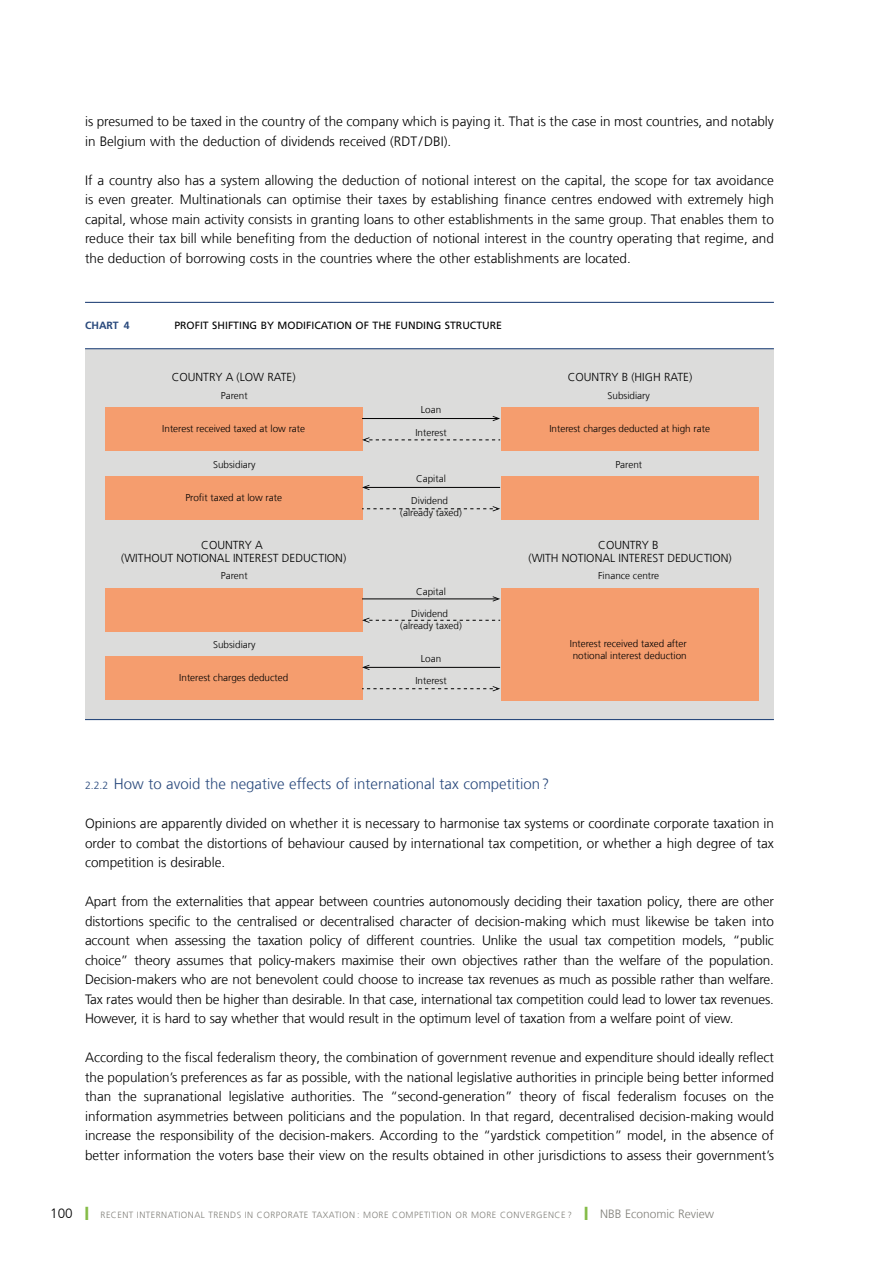
<style>
.page{position:relative;width:893px;height:1263px;background:#fff}
.page>*{position:absolute;margin:0;border:0;box-sizing:border-box;transform-origin:0 0}
.t1{font:300 15px "Frutiger LT Com";color:#29497c}
.t2{font:300 13.5px/19.5px "Frutiger LT Com";color:#000;text-align:justify}
.t3{font:300 12px "Frutiger LT Com";color:#81807a}
.t4{font:300 11.55px/13.2px "Frutiger LT Com";color:#000;text-align:center}
.t5{font:10.5px "Frutiger LT Com";color:#000}
.t6{font:700 10.5px "Frutiger LT Com";color:#29497c}
.t7{font:300 9.9px/11.6px "Frutiger LT Com";color:#000;text-align:center}
.t8{font:300 9px "Frutiger LT Com";color:#81807a}
.s1{font-size:10.5px}
.s2{font-size:13.5px;color:#000}
.s3{color:#85bc48}
.s4{font-size:9px}
</style>
<div class="page">
<div style="left:85px;top:349px;width:689px;height:370px;background:#dcdcdb"></div>
<hr style="left:85px;top:302px;width:689px;height:1px;background:#29497c">
<hr style="left:85px;top:348px;width:689px;height:1px;background:#29497c">
<hr style="left:85px;top:719px;width:689px;height:1px;background:#29497c">
<div style="left:105px;top:408px;width:258px;height:43px;background:#f59d6e"></div>
<div style="left:501px;top:408px;width:258px;height:43px;background:#f59d6e"></div>
<hr style="left:362px;top:418px;width:136px;height:1px;background:#000">
<svg style="left:493px;top:416px;width:7px;height:5px"></svg>
<svg style="left:362px;top:437px;width:138px;height:5px"></svg>
<div style="left:105px;top:476px;width:258px;height:44px;background:#f59d6e"></div>
<div style="left:501px;top:476px;width:258px;height:44px;background:#f59d6e"></div>
<hr style="left:364px;top:487px;width:136px;height:1px;background:#000">
<svg style="left:362px;top:485px;width:8px;height:5px"></svg>
<svg style="left:362px;top:506px;width:138px;height:5px"></svg>
<div style="left:105px;top:588px;width:258px;height:43px;background:#f59d6e"></div>
<div style="left:501px;top:588px;width:258px;height:112px;background:#f59d6e"></div>
<div style="left:105px;top:657px;width:258px;height:43px;background:#f59d6e"></div>
<hr style="left:362px;top:598px;width:136px;height:1px;background:#000">
<svg style="left:493px;top:596px;width:7px;height:5px"></svg>
<svg style="left:362px;top:618px;width:138px;height:5px"></svg>
<hr style="left:364px;top:667px;width:136px;height:1px;background:#000">
<svg style="left:362px;top:665px;width:8px;height:5px"></svg>
<svg style="left:362px;top:686px;width:138px;height:5px"></svg>
<p class="t2" style="left:85px;top:111px;width:690px">is presumed to be taxed in the country of the company which is paying it. That is the case in most countries, and notably in Belgium with the deduction of dividends received (RDT/DBI).</p>
<p class="t2" style="left:85px;top:170px;width:690px">If a country also has a system allowing the deduction of notional interest on the capital, the scope for tax avoidance is even greater. Multinationals can optimise their taxes by establishing finance centres endowed with extremely high capital, whose main activity consists in granting loans to other establishments in the same group. That enables them to reduce their tax bill while benefiting from the deduction of notional interest in the country operating that regime, and the deduction of borrowing costs in the countries where the other establishments are located.</p>
<p class="t6" style="left:85px;top:319px;width:46px">Chart 4</p>
<p class="t5" style="left:174px;top:319px;width:329px">PROFIT SHIFTING BY MODIFICATION OF THE FUNDING STRUCTURE</p>
<p class="t4" style="left:172px;top:371px;width:125px">COUNTRY A (LOW RATE)</p>
<p class="t4" style="left:568px;top:371px;width:126px">COUNTRY B (HIGH RATE)</p>
<p class="t7" style="left:221px;top:389px;width:28px">Parent</p>
<p class="t7" style="left:421px;top:404px;width:22px">Loan</p>
<p class="t7" style="left:415px;top:426px;width:33px">Interest</p>
<p class="t7" style="left:607px;top:389px;width:44px">Subsidiary</p>
<p class="t7" style="left:162px;top:423px;width:144px">Interest received taxed at low rate</p>
<p class="t7" style="left:549px;top:423px;width:162px">Interest charges deducted at high rate</p>
<p class="t7" style="left:213px;top:458px;width:44px">Subsidiary</p>
<p class="t7" style="left:416px;top:473px;width:31px">Capital</p>
<p class="t7" style="left:400px;top:495px;width:63px">Dividend (already taxed)</p>
<p class="t7" style="left:615px;top:458px;width:28px">Parent</p>
<p class="t7" style="left:185px;top:492px;width:98px">Profit taxed at low rate</p>
<p class="t4" style="left:121px;top:538px;width:227px">COUNTRY A<br>(WITHOUT NOTIONAL INTEREST DEDUCTION)</p>
<p class="t4" style="left:528px;top:538px;width:205px">COUNTRY B<br>(WITH NOTIONAL INTEREST DEDUCTION)</p>
<p class="t7" style="left:221px;top:570px;width:28px">Parent</p>
<p class="t7" style="left:598px;top:570px;width:62px">Finance centre</p>
<p class="t7" style="left:213px;top:639px;width:44px">Subsidiary</p>
<p class="t7" style="left:179px;top:672px;width:110px">Interest charges deducted</p>
<p class="t7" style="left:416px;top:585px;width:31px">Capital</p>
<p class="t7" style="left:400px;top:608px;width:63px">Dividend (already taxed)</p>
<p class="t7" style="left:421px;top:653px;width:22px">Loan</p>
<p class="t7" style="left:415px;top:675px;width:33px">Interest</p>
<p class="t7" style="left:570px;top:638px;width:118px;text-align:left">Interest received taxed after notional interest deduction</p>
<p class="t1" style="left:85px;top:775px;width:466px"><span class="s1">2.2.2</span> How to avoid the negative effects of international tax competition?</p>
<p class="t2" style="left:85px;top:813px;width:690px">Opinions are apparently divided on whether it is necessary to harmonise tax systems or coordinate corporate taxation in order to combat the distortions of behaviour caused by international tax competition, or whether a high degree of tax competition is desirable.</p>
<p class="t2" style="left:85px;top:891px;width:690px">Apart from the externalities that appear between countries autonomously deciding their taxation policy, there are other distortions specific to the centralised or decentralised character of decision-making which must likewise be taken into account when assessing the taxation policy of different countries. Unlike the usual tax competition models, “public choice” theory assumes that policy-makers maximise their own objectives rather than the welfare of the population.<br>Decision-makers who are not benevolent could choose to increase tax revenues as much as possible rather than welfare.<br>Tax rates would then be higher than desirable. In that case, international tax competition could lead to lower tax revenues.<br>However, it is hard to say whether that would result in the optimum level of taxation from a welfare point of view.</p>
<p class="t2" style="left:85px;top:1047px;width:690px">According to the fiscal federalism theory, the combination of government revenue and expenditure should ideally reflect the population’s preferences as far as possible, with the national legislative authorities in principle being better informed than the supranational legislative authorities. The “second-generation” theory of fiscal federalism focuses on the information asymmetries between politicians and the population. In that regard, decentralised decision-making would increase the responsibility of the decision-makers. According to the “yardstick competition” model, in the absence of better information the voters base their view on the results obtained in other jurisdictions to assess their government’s</p>
<p class="t8" style="left:50px;top:1209px;width:63px"><span class="s2">100</span> <span class="s3">❙</span> Recent</p>
<p class="t8" style="left:137px;top:1209px;width:7px">international</p>
<p class="t8" style="left:208px;top:1209px;width:7px">trends</p>
<p class="t8" style="left:245px;top:1209px;width:19px">in corporate</p>
<p class="t8" style="left:312px;top:1209px;width:6px">taxation</p>
<p class="t8" style="left:357px;top:1209px;width:14px">: more</p>
<p class="t8" style="left:392px;top:1209px;width:7px">competition</p>
<p class="t8" style="left:455px;top:1209px;width:23px">or more</p>
<p class="t8" style="left:500px;top:1209px;width:7px">convergence</p>
<p class="t3" style="left:568px;top:1206px;width:148px"><span class="s4">?</span> <span class="s3">❙</span> NBB Economic Review</p>
</div>
